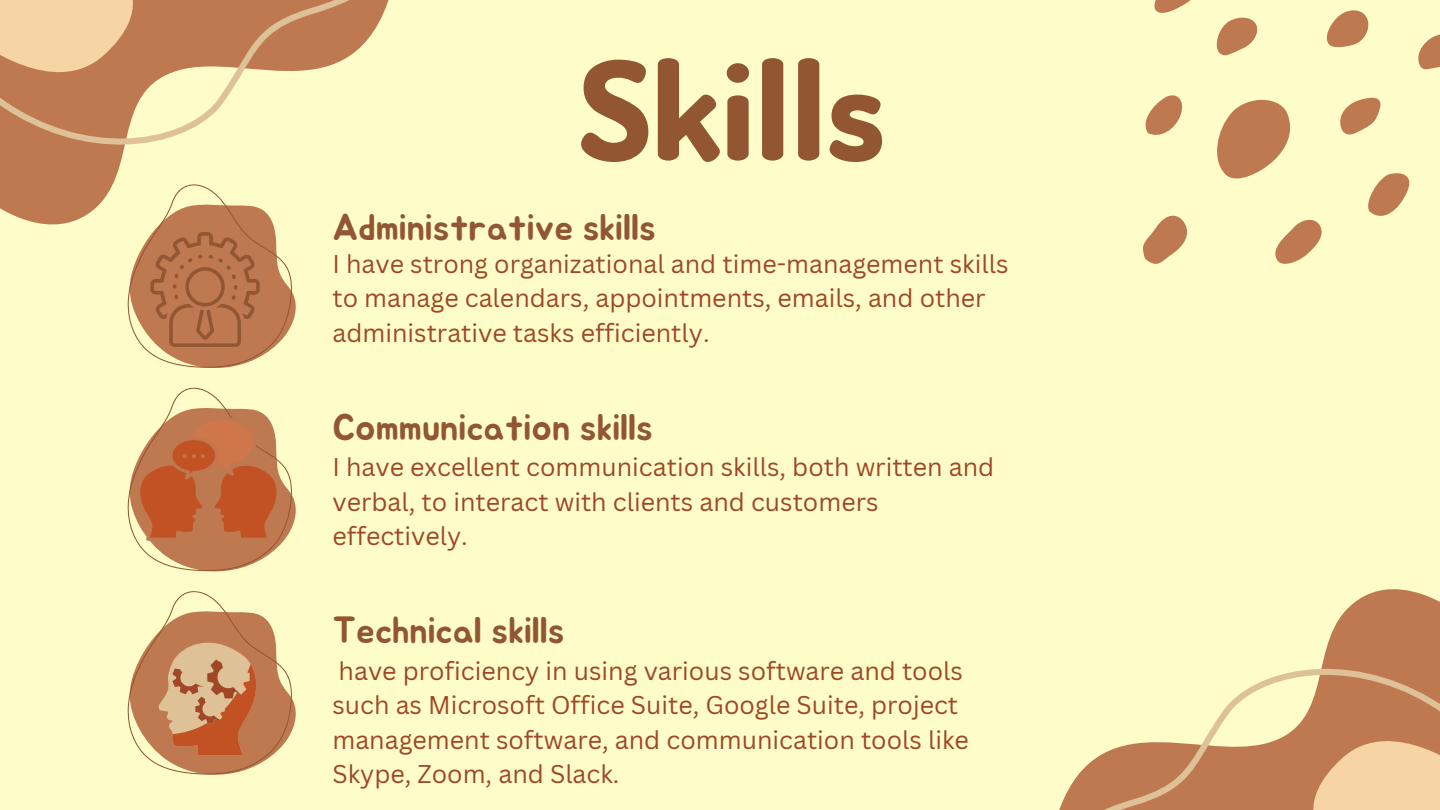
<style>
.page{position:relative;width:1440px;height:810px;background:#fefdca}
.page>*{position:absolute;margin:0;border:0;box-sizing:border-box;transform-origin:0 0}
.t1{font:800 137px "Dosis";color:#925633}
.t2{font:37px "Jua";color:#925633}
.t3{font:25px/34.5px "Canva Sans";color:#9f4727}
</style>
<div class="page">
<svg style="left:1059px;top:589px;width:381px;height:221px"></svg>
<svg style="left:1067px;top:668px;width:373px;height:142px"></svg>
<svg style="left:1293px;top:713px;width:147px;height:97px;background:#dba87b"></svg>
<svg style="left:1143px;top:0;width:297px;height:264px"></svg>
<svg style="left:0;top:0;width:389px;height:225px"></svg>
<svg style="left:0;top:0;width:380px;height:146px"></svg>
<svg style="left:0;top:0;width:153px;height:100px;background:#dca97c"></svg>
<svg style="left:127px;top:181px;width:173px;height:187px"></svg>
<svg style="left:127px;top:387px;width:169px;height:185px"></svg>
<svg style="left:127px;top:591px;width:169px;height:184px"></svg>
<h1 class="t1" style="left:579px;top:20px;width:309px">Skills</h1>
<h2 class="t2" style="left:332px;top:211px;width:325px">Administrative skills</h2>
<p class="t3" style="left:332px;top:246px;width:678px">I have strong organizational and time-management skills to manage calendars, appointments, emails, and other administrative tasks efficiently.</p>
<h2 class="t2" style="left:332px;top:411px;width:322px">Communication skills</h2>
<p class="t3" style="left:332px;top:449px;width:663px">I have excellent communication skills, both written and verbal, to interact with clients and customers effectively.</p>
<h2 class="t2" style="left:332px;top:613px;width:234px">Technical skills</h2>
<p class="t3" style="left:332px;top:653px;width:638px">have proficiency in using various software and tools such as Microsoft Office Suite, Google Suite, project management software, and communication tools like Skype, Zoom, and Slack.</p>
</div>
